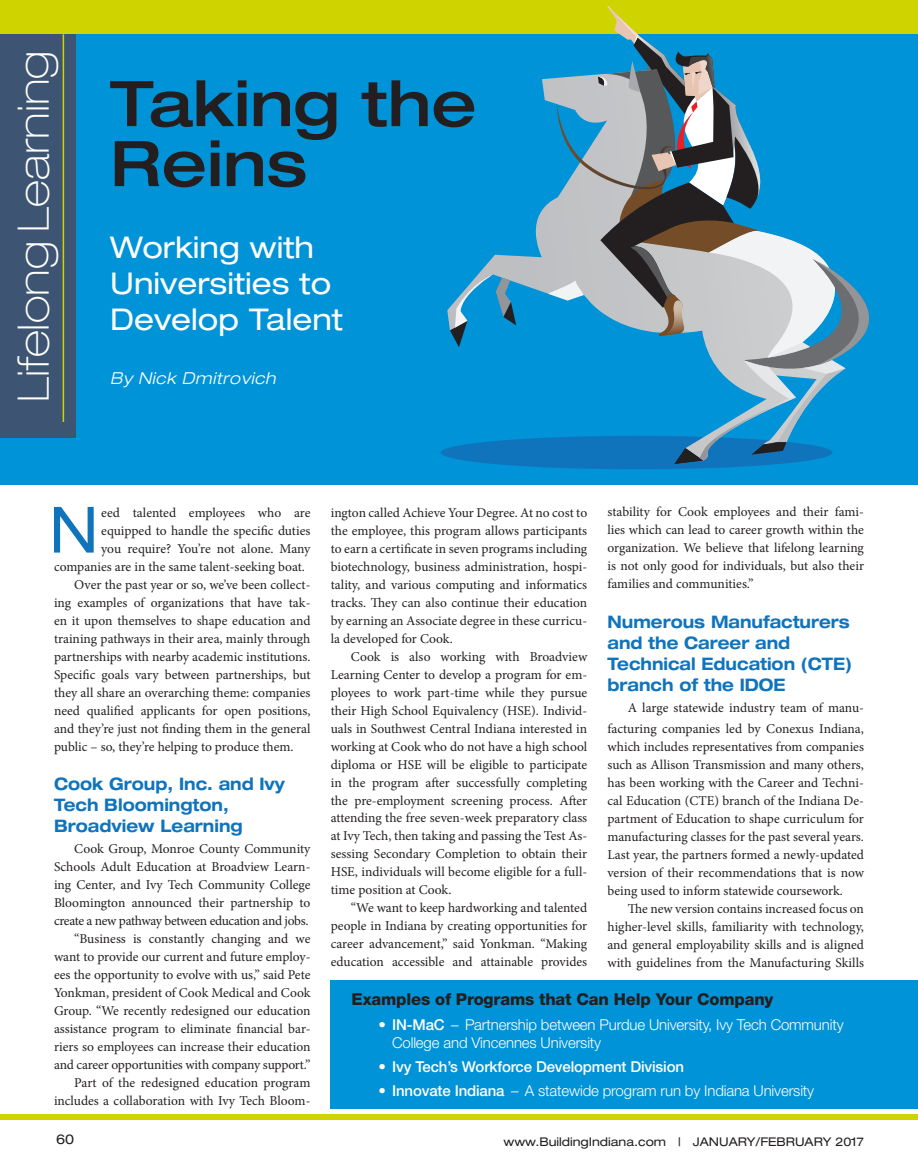
<style>
.page{position:relative;width:918px;height:1168px;background:#fff}
.page>*{position:absolute;margin:0;border:0;box-sizing:border-box;transform-origin:0 0}
.Body_Copy_with_Inden{font:expanded 63.9px "Helvetica Neue";color:#1074bc;scale:.9 1}
.Body_text_USE_WITH_I{font:500 expanded 63px/60px "Helvetica Neue";color:#231f20}
.t1{font:100 expanded 43.5px "Helvetica Neue";color:#fff}
.Body_text_USE_WITH_I-2{font:expanded 30px/36px "Helvetica Neue";color:#fff}
.Headline__Contrib{font:700 expanded 17.25px/21px "Helvetica Neue";color:#1074bc;scale:.9 1}
.Body_Copy_with_Inden-2{font:800 16.5px "Helvetica Neue";letter-spacing:-.01em;color:#231f20}
.Body_text_USE_WITH_I-3{font:italic 300 expanded 16.5px "Helvetica Neue";letter-spacing:.04em;color:#fff}
.t2{font:300 15px/18px "Helvetica Neue";letter-spacing:-.01em;color:#fff}
.t3{font:500 15px "Helvetica Neue";letter-spacing:-.01em;color:#fff}
.Body_Copy_with_Inden-3{font:13.5px/18px "Minion Pro";letter-spacing:-.005em;color:#231f20;text-align:justify}
.t4{font:expanded 13.5px "Helvetica Neue";color:#231f20}
.t5{font:expanded 12px "Helvetica Neue";color:#231f20}
.s1{font-weight:500}
</style>
<div class="page">
<div style="left:0;top:1114px;width:918px;height:5px;background:#cfd400"></div>
<div style="left:0;top:0;width:918px;height:34px;background:#cfd400"></div>
<div style="left:0;top:34px;width:918px;height:451px;background:#0093d8"></div>
<div style="left:441px;top:436px;width:391px;height:33px;background:#1074bc;border-radius:50%"></div>
<svg style="left:447px;top:78px;width:101px;height:382px"></svg>
<svg style="left:450px;top:274px;width:66px;height:73px"></svg>
<svg style="left:548px;top:6px;width:321px;height:458px"></svg>
<div style="left:0;top:34px;width:75px;height:404px;background:#3d5572"></div>
<hr style="left:63px;top:34px;width:1px;height:388px;background:#cfd400">
<div style="left:331px;top:980px;width:587px;height:128px;background:#0093d8"></div>
<p class="t1" style="left:8px;top:402px;width:353px;rotate:-90deg">Lifelong Learning</p>
<p class="Body_text_USE_WITH_I" style="left:110px;top:72px;width:368px">Taking the<br>Reins</p>
<p class="Body_text_USE_WITH_I-2" style="left:110px;top:229px;width:234px">Working with<br>Universities to<br>Develop Talent</p>
<p class="Body_text_USE_WITH_I-3" style="left:110px;top:368px;width:167px">By Nick Dmitrovich</p>
<p class="Body_Copy_with_Inden" style="left:49px;top:491px;width:56px">N</p>
<p class="Body_Copy_with_Inden-3" style="left:101px;top:503px;width:211px">eed talented employees who are</p>
<p class="Body_Copy_with_Inden-3" style="left:101px;top:521px;width:211px">equipped to handle the specific duties</p>
<p class="Body_Copy_with_Inden-3" style="left:101px;top:539px;width:211px">you require? You’re not alone. Many</p>
<p class="Body_Copy_with_Inden-3" style="left:54px;top:557px;width:253px">companies are in the same talent-seeking boat.</p>
<p class="Body_Copy_with_Inden-3" style="left:54px;top:575px;width:258px;text-indent:20px">Over the past year or so, we’ve been collect&shy;ing examples of organizations that have tak&shy;en it upon themselves to shape education and training pathways in their area, mainly through partnerships with nearby academic institutions.<br>Specific goals vary between partnerships, but they all share an overarching theme: companies need qualified applicants for open positions, and they’re just not finding them in the general public – so, they’re helping to produce them.</p>
<p class="Headline__Contrib" style="left:54px;top:772px;width:258px">Cook Group, Inc. and Ivy<br>Tech Bloomington,<br>Broadview Learning</p>
<p class="Body_Copy_with_Inden-3" style="left:54px;top:839px;width:258px;text-indent:20px">Cook Group, Monroe County Community Schools Adult Education at Broadview Learn&shy;ing Center, and Ivy Tech Community College Bloomington announced their partnership to create a new pathway between education and jobs.</p>
<p class="Body_Copy_with_Inden-3" style="left:54px;top:929px;width:258px;text-indent:20px">“Business is constantly changing and we want to provide our current and future employ&shy;ees the opportunity to evolve with us,” said Pete Yonkman, president of Cook Medical and Cook Group. “We recently redesigned our education assistance program to eliminate financial bar&shy;riers so employees can increase their education and career opportunities with company support.”</p>
<p class="Body_Copy_with_Inden-3" style="left:54px;top:1073px;width:258px;text-align:right">Part of the redesigned education program includes a collaboration with Ivy Tech Bloom-</p>
<p class="Body_Copy_with_Inden-3" style="left:331px;top:503px;width:258px">ington called Achieve Your Degree. At no cost to the employee, this program allows participants to earn a certificate in seven programs including biotechnology, business administration, hospi&shy;tality, and various computing and informatics tracks. They can also continue their education by earning an Associate degree in these curricu&shy;la developed for Cook.</p>
<p class="Body_Copy_with_Inden-3" style="left:331px;top:647px;width:258px;text-indent:20px">Cook is also working with Broadview Learning Center to develop a program for em&shy;ployees to work part-time while they pursue their High School Equivalency (HSE). Individ&shy;uals in Southwest Central Indiana interested in working at Cook who do not have a high school diploma or HSE will be eligible to participate in the program after successfully completing the pre-employment screening process. After attending the free seven-week preparatory class at Ivy Tech, then taking and passing the Test As&shy;sessing Secondary Completion to obtain their HSE, individuals will become eligible for a full&shy;time position at Cook.</p>
<p class="Body_Copy_with_Inden-3" style="left:331px;top:899px;width:258px;text-indent:20px">“We want to keep hardworking and talented people in Indiana by creating opportunities for career advancement,” said Yonkman. “Making education accessible and attainable provides</p>
<p class="Body_Copy_with_Inden-3" style="left:608px;top:503px;width:258px">stability for Cook employees and their fami&shy;lies which can lead to career growth within the organization. We believe that lifelong learning is not only good for individuals, but also their families and communities.”</p>
<p class="Headline__Contrib" style="left:608px;top:610px;width:273px">Numerous Manufacturers and the Career and<br>Technical Education (CTE) branch of the IDOE</p>
<p class="Body_Copy_with_Inden-3" style="left:608px;top:697px;width:258px;line-height:21px;text-align:right">A large statewide industry team of manu&shy;facturing companies led by Conexus Indiana,</p>
<p class="Body_Copy_with_Inden-3" style="left:608px;top:737px;width:258px">which includes representatives from companies such as Allison Transmission and many others, has been working with the Career and Techni&shy;cal Education (CTE) branch of the Indiana De&shy;partment of Education to shape curriculum for manufacturing classes for the past several years.<br>Last year, the partners formed a newly-updated version of their recommendations that is now being used to inform statewide coursework.</p>
<p class="Body_Copy_with_Inden-3" style="left:608px;top:899px;width:258px;text-indent:20px">The new version contains increased focus on higher-level skills, familiarity with technology, and general employability skills and is aligned with guidelines from the Manufacturing Skills</p>
<p class="Body_Copy_with_Inden-2" style="left:352px;top:989px;width:423px">Examples of Programs that Can Help Your Company</p>
<p class="t2" style="left:392px;top:1015px;width:453px;text-indent:-14px"><span class="s1">• IN-MaC</span> – Partnership between Purdue University, Ivy Tech Community<br>College and Vincennes University</p>
<p class="t3" style="left:379px;top:1058px;width:307px">• Ivy Tech’s Workforce Development Division</p>
<p class="t2" style="left:379px;top:1081px;width:437px"><span class="s1">• Innovate Indiana</span> – A statewide program run by Indiana University</p>
<p class="t4" style="left:56px;top:1131px;width:20px">60</p>
<p class="t5" style="left:503px;top:1134px;width:362px">www.BuildingIndiana.com | JANUARY/FEBRUARY 2017</p>
</div>
